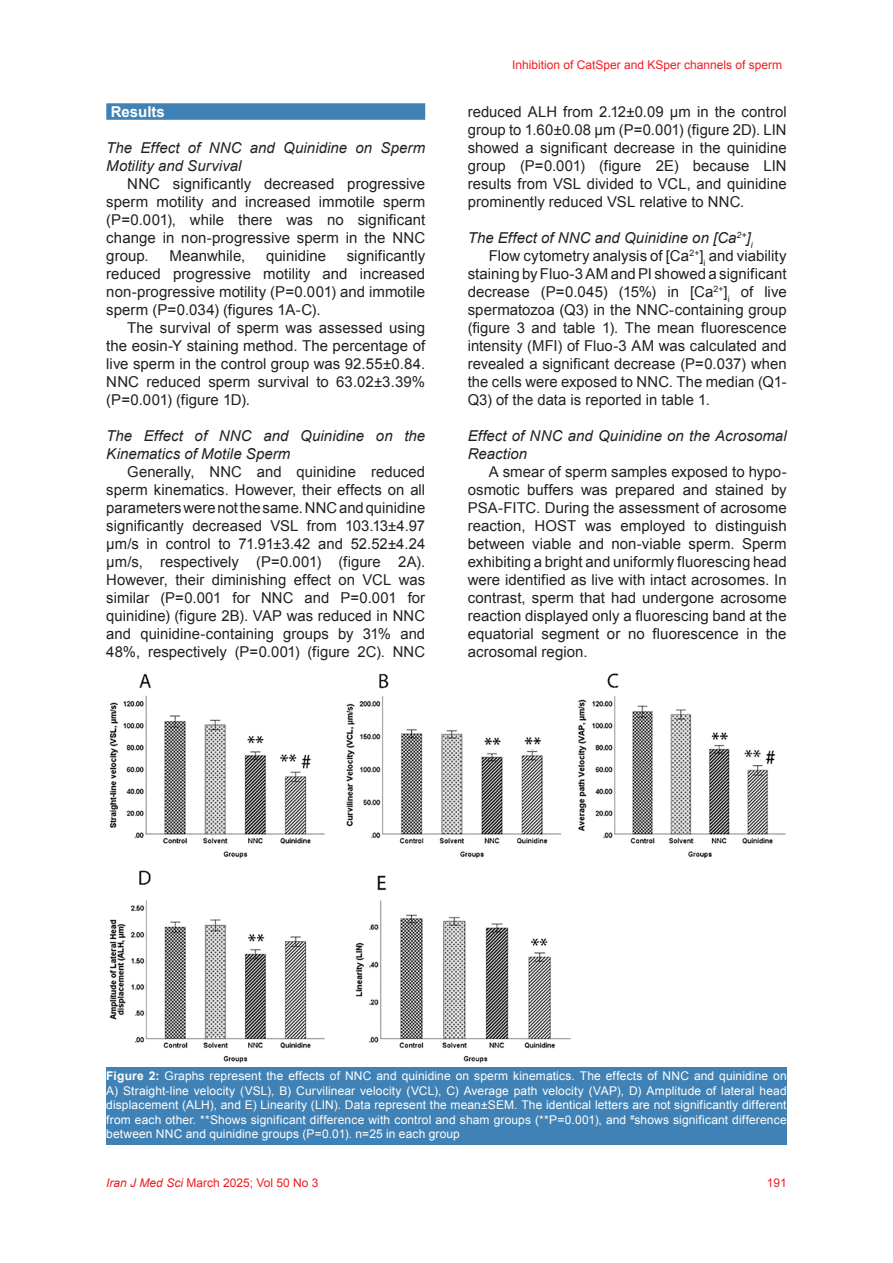
<style>
.page{position:relative;width:893px;height:1263px;background:#fff}
.page>*{position:absolute;margin:0;border:0;box-sizing:border-box;transform-origin:0 0}
.t1{font:15px/18px "Arial";letter-spacing:.005em;color:#231f20;text-align:justify}
.t2{font:italic 15px/18px "Arial";letter-spacing:.005em;color:#231f20}
.t3{font:700 15px "Arial";color:#fff}
.t4{font:12px/14.4px "Arial";letter-spacing:.01em;color:#fff;text-align:justify}
.t5{font:12px "Arial";color:#ee1d23}
.s1{font-weight:700}
.s2{font-style:italic}
</style>
<div class="page">
<div style="left:106px;top:103px;width:319px;height:17px;background:#4082b5"></div>
<img style="left:109px;top:673px;width:677px;height:390px">
<div style="left:106px;top:1067px;width:681px;height:78px;background:#4082b5"></div>
<p class="t3" style="left:111px;top:101px;width:56px">Results</p>
<p class="t2" style="left:106px;top:139px;width:320px">The Effect of NNC and Quinidine on Sperm<br>Motility and Survival</p>
<p class="t1" style="left:106px;top:175px;width:320px;text-indent:21px">NNC significantly decreased progressive sperm motility and increased immotile sperm (P=0.001), while there was no significant change in non-progressive sperm in the NNC group.</p>
<p class="t1" style="left:106px;top:247px;width:320px;text-indent:240px">significantly reduced progressive motility and increased non-progressive motility (P=0.001) and immotile sperm (P=0.034) (figures 1A-C).</p>
<p class="t1" style="left:106px;top:319px;width:320px;text-indent:21px">The survival of sperm was assessed using the eosin-Y staining method. The percentage of live sperm in the control group was 92.55±0.84.<br>NNC reduced sperm survival to 63.02±3.39% (P=0.001) (figure 1D).</p>
<p class="t2" style="left:106px;top:427px;width:320px">The Effect of NNC and Quinidine on the<br>Kinematics of Motile Sperm</p>
<p class="t1" style="left:106px;top:463px;width:320px;text-indent:21px">Generally, NNC and quinidine reduced sperm kinematics. However, their effects on all parameters were not the same. NNC and quinidine significantly decreased VSL from 103.13±4.97 µm/s in control to 71.91±3.42 and 52.52±4.24 µm/s, respectively (P=0.001) (figure 2A).<br>However, their diminishing effect on VCL was similar (P=0.001 for NNC and P=0.001 for quinidine) (figure 2B). VAP was reduced in NNC and quinidine-containing groups by 31% and 48%, respectively (P=0.001) (figure 2C). NNC</p>
<p class="t1" style="left:169px;top:247px;width:78px">Meanwhile,</p>
<p class="t1" style="left:266px;top:247px;width:62px">quinidine</p>
<p class="t5" style="left:512px;top:57px;width:272px">Inhibition of CatSper and KSper channels of sperm</p>
<p class="t1" style="left:468px;top:103px;width:320px">reduced ALH from 2.12±0.09 µm in the control group to 1.60±0.08 µm (P=0.001) (figure 2D). LIN showed a significant decrease in the quinidine group (P=0.001) (figure 2E) because LIN results from VSL divided to VCL, and quinidine prominently reduced VSL relative to NNC.</p>
<p class="t2" style="left:468px;top:229px;width:287px">The Effect of NNC and Quinidine on [Ca<sup>2+</sup>]<sub>i</sub></p>
<p class="t1" style="left:489px;top:247px;width:299px">Flow cytometry analysis of [Ca<sup>2+</sup>]<sub>i</sub> and viability</p>
<p class="t1" style="left:468px;top:265px;width:320px">staining by Fluo-3 AM and PI showed a significant</p>
<p class="t1" style="left:468px;top:283px;width:320px">decrease (P=0.045) (15%) in [Ca<sup>2+</sup>]<sub>i</sub> of live</p>
<p class="t1" style="left:468px;top:301px;width:320px">spermatozoa (Q3) in the NNC-containing group</p>
<p class="t1" style="left:468px;top:319px;width:320px">(figure 3 and table 1). The mean fluorescence</p>
<p class="t1" style="left:468px;top:337px;width:320px">intensity (MFI) of Fluo-3 AM was calculated and</p>
<p class="t1" style="left:468px;top:355px;width:320px">revealed a significant decrease (P=0.037) when</p>
<p class="t1" style="left:468px;top:373px;width:320px">the cells were exposed to NNC. The median (Q1-</p>
<p class="t1" style="left:468px;top:391px;width:244px">Q3) of the data is reported in table 1.</p>
<p class="t2" style="left:468px;top:427px;width:320px">Effect of NNC and Quinidine on the Acrosomal<br>Reaction</p>
<p class="t1" style="left:468px;top:463px;width:320px;text-indent:21px">A smear of sperm samples exposed to hypo&shy;osmotic buffers was prepared and stained by PSA-FITC. During the assessment of acrosome reaction, HOST was employed to distinguish between viable and non-viable sperm. Sperm exhibiting a bright and uniformly fluorescing head were identified as live with intact acrosomes. In contrast, sperm that had undergone acrosome reaction displayed only a fluorescing band at the equatorial segment or no fluorescence in the acrosomal region.</p>
<p class="t4" style="left:106px;top:1069px;width:682px"><span class="s1">Figure 2:</span> Graphs represent the effects of NNC and quinidine on sperm kinematics. The effects of NNC and quinidine on A) Straight-line velocity (VSL), B) Curvilinear velocity (VCL), C) Average path velocity (VAP), D) Amplitude of lateral head displacement (ALH), and E) Linearity (LIN). Data represent the mean±SEM. The identical letters are not significantly different from each other. **Shows significant difference with control and sham groups (**P=0.001), and <sup>#</sup>shows significant difference between NNC and quinidine groups (P=0.01). n=25 in each group</p>
<p class="t5" style="left:106px;top:1175px;width:214px"><span class="s2">Iran J Med Sci</span> March 2025; Vol 50 No 3</p>
<p class="t5" style="left:767px;top:1175px;width:22px">191</p>
</div>
